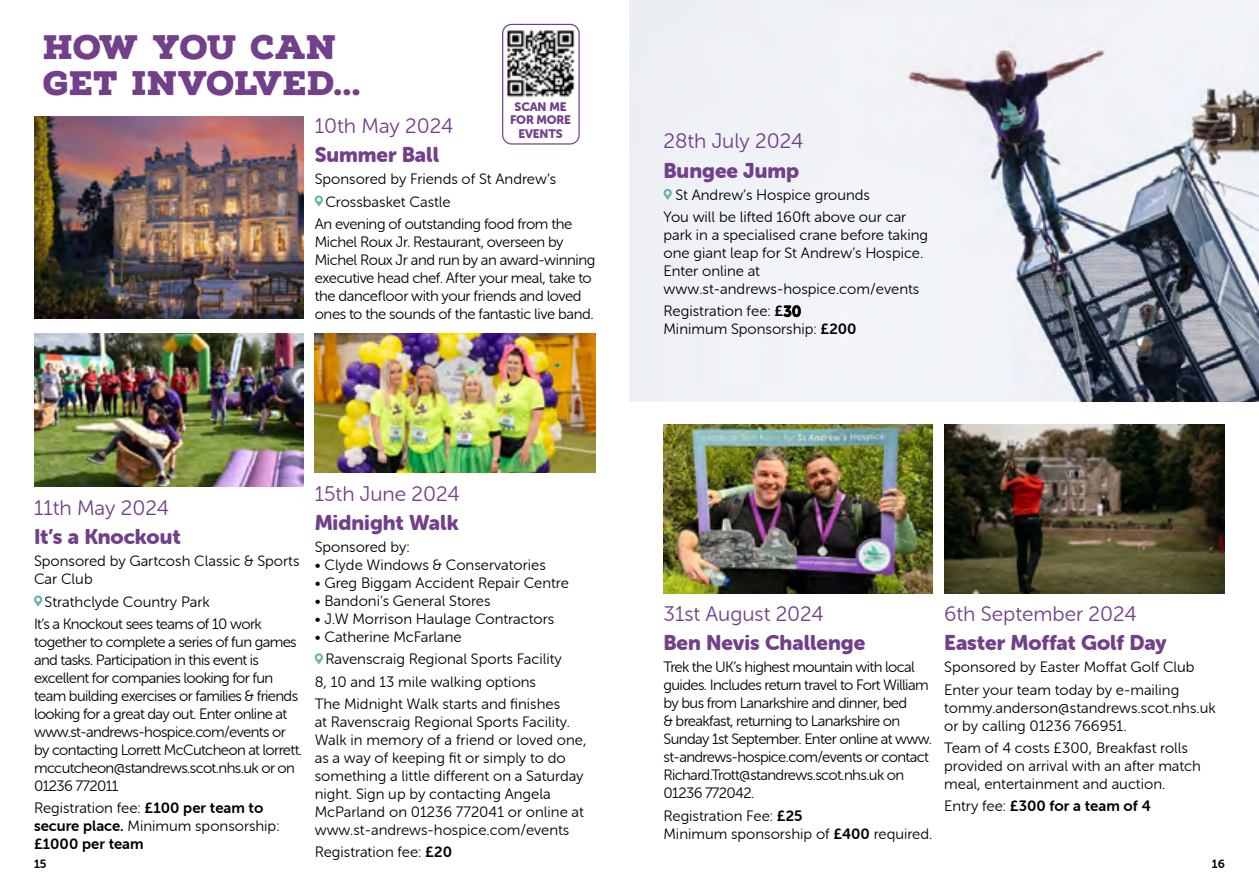
<style>
.page{position:relative;width:1259px;height:893px;background:#fff}
.page>*{position:absolute;margin:0;border:0;box-sizing:border-box;transform-origin:0 0}
.t1{font:900 33px/36px "Nexa Rust Slab";letter-spacing:-.01em;color:#723f8a}
.t2{font:21px "Museo Sans Rounded 900";color:#723f8a}
.t3{font:21px "Museo Sans Rounded 300";color:#723f8a}
.t4{font:15px/18px "Museo Sans Rounded 300";letter-spacing:-.005em;color:#000}
.t5{font:15px/18px "Museo Sans Rounded 300";letter-spacing:-.04em;color:#000}
.t6{font:15px/18px "Museo Sans Rounded 300";letter-spacing:-.025em;color:#000}
.t7{font:15px "Museo Sans Rounded 700";color:#000}
.t8{font:12.15px/13.5px "Museo Sans Rounded 900";letter-spacing:-.01em;color:#723f8a;text-align:center}
.t9{font:12px "Museo Sans Rounded 700";color:#000}
.s1{font-family:"Museo Sans Rounded 700"}
.s2{font-family:"Museo Sans Rounded 300"}
</style>
<div class="page">
<svg style="left:315px;top:195px;width:8px;height:12px"></svg>
<svg style="left:34px;top:595px;width:8px;height:12px"></svg>
<svg style="left:315px;top:653px;width:8px;height:11px"></svg>
<img style="left:504px;top:26px;width:73px;height:72px">
<div style="left:502px;top:24px;width:78px;height:121px;border:1px solid #723f8a;border-radius:9px"></div>
<img style="left:34px;top:117px;width:269px;height:202px">
<img style="left:34px;top:334px;width:269px;height:153px">
<img style="left:663px;top:425px;width:269px;height:168px">
<img style="left:315px;top:334px;width:280px;height:139px">
<img style="left:944px;top:425px;width:281px;height:168px">
<img style="left:629px;top:0;width:630px;height:402px">
<svg style="left:663px;top:189px;width:9px;height:11px"></svg>
<h1 class="t1" style="left:44px;top:30px;width:320px">HOW YOU CAN<br>GET INVOLVED…</h1>
<h2 class="t3" style="left:315px;top:114px;width:140px">10th May 2024</h2>
<h2 class="t2" style="left:315px;top:143px;width:126px">Summer Ball</h2>
<p class="t4" style="left:315px;top:170px;width:243px">Sponsored by Friends of St Andrew’s</p>
<p class="t4" style="left:325px;top:193px;width:127px">Crossbasket Castle</p>
<p class="t6" style="left:315px;top:215px;width:259px">An evening of outstanding food from the</p>
<p class="t6" style="left:315px;top:233px;width:282px">Michel Roux Jr. Restaurant, overseen by Michel Roux Jr and run by an award-winning executive head chef. After your meal, take to the dancefloor with your friends and loved ones to the sounds of the fantastic live band.</p>
<p class="t8" style="left:510px;top:100px;width:63px">SCAN ME<br>FOR MORE<br>EVENTS</p>
<h2 class="t3" style="left:663px;top:130px;width:141px">28th July 2024</h2>
<h2 class="t2" style="left:663px;top:158px;width:137px">Bungee Jump</h2>
<p class="t4" style="left:663px;top:184px;width:244px;line-height:22.2px;text-indent:12px">St Andrew’s Hospice grounds<br>You will be lifted 160ft above our car</p>
<p class="t4" style="left:663px;top:226px;width:266px">park in a specialised crane before taking one giant leap for St Andrew’s Hospice.<br>Enter online at www.st-andrews-hospice.com/events</p>
<p class="t4" style="left:663px;top:302px;width:195px">Registration fee: <span class="s1">£30<br></span>Minimum Sponsorship: <span class="s1">£200</span></p>
<h2 class="t3" style="left:315px;top:482px;width:146px">15th June 2024</h2>
<h2 class="t2" style="left:315px;top:511px;width:145px">Midnight Walk</h2>
<p class="t4" style="left:315px;top:538px;width:96px">Sponsored by:</p>
<p class="t4" style="left:315px;top:556px;width:232px">• Clyde Windows &amp; Conservatories</p>
<p class="t4" style="left:315px;top:574px;width:256px">• Greg Biggam Accident Repair Centre</p>
<p class="t4" style="left:315px;top:592px;width:177px">• Bandoni’s General Stores</p>
<p class="t4" style="left:315px;top:610px;width:241px">• J.W Morrison Haulage Contractors</p>
<p class="t4" style="left:315px;top:628px;width:148px">• Catherine McFarlane</p>
<p class="t4" style="left:325px;top:650px;width:238px">Ravenscraig Regional Sports Facility</p>
<p class="t4" style="left:315px;top:673px;width:223px">8, 10 and 13 mile walking options</p>
<p class="t4" style="left:315px;top:695px;width:247px">The Midnight Walk starts and finishes</p>
<p class="t4" style="left:315px;top:713px;width:273px">at Ravenscraig Regional Sports Facility.<br>Walk in memory of a friend or loved one, as a way of keeping fit or simply to do something a little different on a Saturday night. Sign up by contacting Angela McParland on 01236 772041 or online at www.st-andrews-hospice.com/events</p>
<p class="t4" style="left:315px;top:843px;width:139px">Registration fee: <span class="s1">£20</span></p>
<h2 class="t3" style="left:34px;top:496px;width:136px">11th May 2024</h2>
<h2 class="t2" style="left:34px;top:525px;width:148px">It’s a Knockout</h2>
<p class="t4" style="left:34px;top:552px;width:267px">Sponsored by Gartcosh Classic &amp; Sports<br>Car Club</p>
<p class="t5" style="left:34px;top:590px;width:229px;line-height:22.2px;text-indent:11px">Strathclyde Country Park<br>It’s a Knockout sees teams of 10 work</p>
<p class="t5" style="left:34px;top:633px;width:270px">together to complete a series of fun games and tasks. Participation in this event is excellent for companies looking for fun team building exercises or families &amp; friends looking for a great day out. Enter online at www.st-andrews-hospice.com/events or by contacting Lorrett McCutcheon at lorrett. mccutcheon@standrews.scot.nhs.uk or on 01236 772011</p>
<p class="t4" style="left:34px;top:799px;width:247px">Registration fee: <span class="s1">£100 per team to secure place.</span> Minimum sponsorship:</p>
<p class="t7" style="left:34px;top:836px;width:111px">£1000 per team</p>
<h2 class="t3" style="left:663px;top:602px;width:162px">31st August 2024</h2>
<h2 class="t2" style="left:663px;top:631px;width:203px">Ben Nevis Challenge</h2>
<p class="t5" style="left:663px;top:658px;width:270px">Trek the UK’s highest mountain with local guides. Includes return travel to Fort William by bus from Lanarkshire and dinner, bed<br>&amp; breakfast, returning to Lanarkshire on Sunday 1st September. Enter online at www. st-andrews-hospice.com/events or contact Richard.Trott@standrews.scot.nhs.uk on 01236 772042.</p>
<p class="t4" style="left:663px;top:807px;width:270px">Registration Fee: <span class="s1">£25<br></span>Minimum sponsorship of <span class="s1">£400</span> required.</p>
<h2 class="t3" style="left:944px;top:602px;width:194px">6th September 2024</h2>
<h2 class="t2" style="left:944px;top:631px;width:224px">Easter Moffat Golf Day</h2>
<p class="t4" style="left:944px;top:656px;width:252px;line-height:22.2px">Sponsored by Easter Moffat Golf Club<br>Enter your team today by e-mailing</p>
<p class="t4" style="left:944px;top:699px;width:273px">tommy.anderson@standrews.scot.nhs.uk or by calling 01236 766951.</p>
<p class="t4" style="left:944px;top:739px;width:258px">Team of 4 costs £300, Breakfast rolls provided on arrival with an after match meal, entertainment and auction.</p>
<p class="t7" style="left:944px;top:798px;width:208px"><span class="s2">Entry fee:</span> £300 for a team of 4</p>
<p class="t9" style="left:34px;top:857px;width:14px">15</p>
<p class="t9" style="left:1212px;top:857px;width:14px">16</p>
</div>
